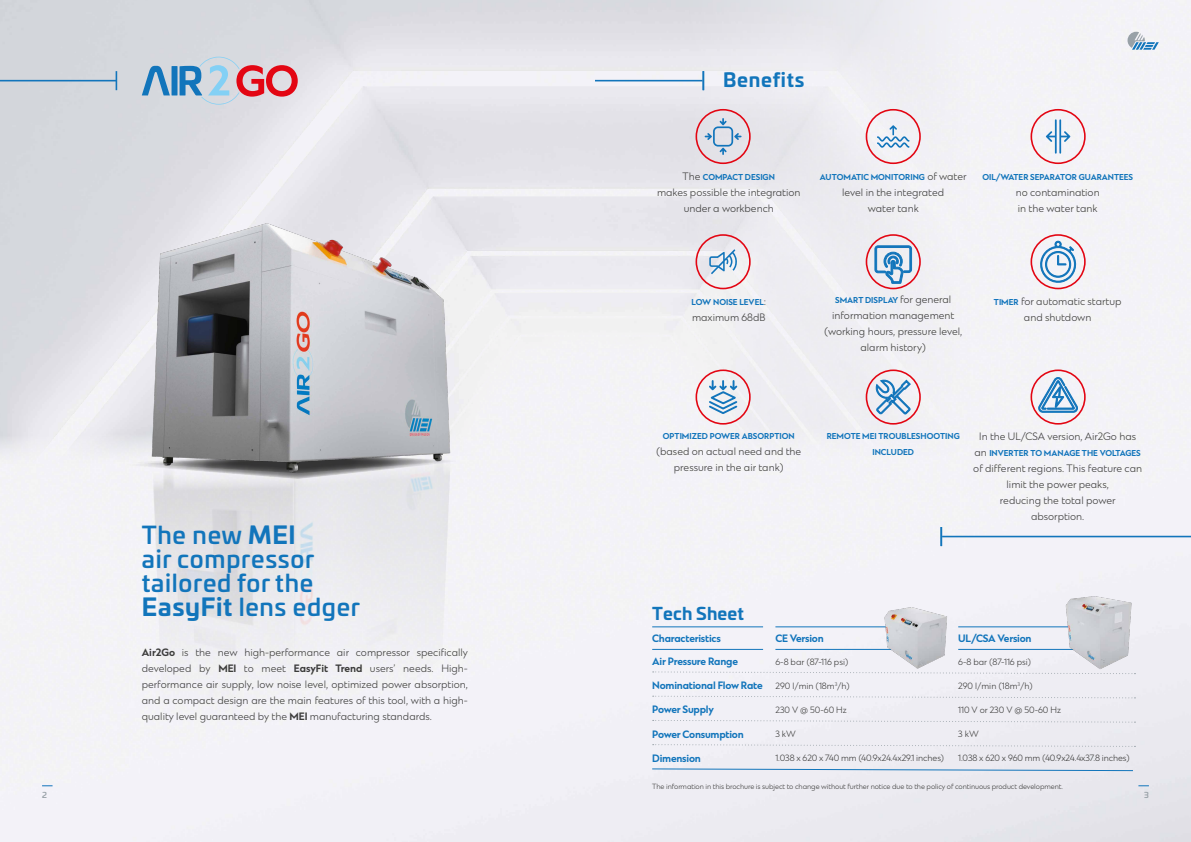
<style>
.page{position:relative;width:1191px;height:842px;background:#fff}
.page>*{position:absolute;margin:0;border:0;box-sizing:border-box;transform-origin:0 0}
.t1{font:500 24px/24px "Univia Pro";letter-spacing:.03em;color:#1275bb}
.t2{font:700 19px "Univia Pro";letter-spacing:.04em;color:#1275bb}
.t3{font:700 17px "Univia Pro";letter-spacing:.01em;color:#1275bb}
.t4{font:300 10px/16px "Ekster";color:#3c3c3b;text-align:center}
.t5{font:700 10px "Ekster";letter-spacing:-.02em;color:#1275bb}
.t6{font:300 8.5px "Ekster";letter-spacing:-.005em;color:#3c3c3b}
.t7{font:700 8px/16px "Ekster";color:#1275bb;text-align:center}
.t8{font:500 8px "Univia Pro";color:#98a1a7}
.t9{font:300 7px "Ekster";letter-spacing:-.01em;color:#3c3c3b}
.s1{font-weight:700}
.s2{font-weight:300;font-size:10px;color:#3c3c3b}
.s3{font-weight:700;font-size:8px;color:#1275bb}
</style>
<div class="page">
<img style="left:0;top:0;width:1191px;height:630px">
<svg style="left:1127px;top:32px;width:31px;height:18px"></svg>
<hr style="left:0;top:80px;width:117px;height:1px;background:#1275bb">
<svg style="left:116px;top:71px;width:1px;height:19px"></svg>
<hr style="left:942px;top:536px;width:249px;height:1px;background:#1275bb">
<svg style="left:940px;top:527px;width:2px;height:19px"></svg>
<svg style="left:142px;top:66px;width:28px;height:29px"></svg>
<div style="left:171px;top:66px;width:6px;height:29px;background:#1275bb"></div>
<svg style="left:179px;top:57px;width:119px;height:48px;background:#c6afbd"></svg>
<hr style="left:652px;top:626px;width:111px;height:1px;background:#1275bb">
<hr style="left:775px;top:626px;width:162px;height:1px;background:#1275bb">
<hr style="left:958px;top:626px;width:161px;height:1px;background:#1275bb">
<hr style="left:652px;top:649px;width:111px;height:1px;background:#1275bb">
<hr style="left:775px;top:649px;width:162px;height:1px;background:#1275bb">
<hr style="left:958px;top:649px;width:161px;height:1px;background:#1275bb">
<svg style="left:652px;top:671px;width:394px;height:4px"></svg>
<svg style="left:652px;top:695px;width:483px;height:4px"></svg>
<svg style="left:652px;top:719px;width:483px;height:4px"></svg>
<svg style="left:652px;top:744px;width:483px;height:3px"></svg>
<svg style="left:651px;top:768px;width:483px;height:4px;background:#b5cde3"></svg>
<img style="left:862px;top:587px;width:117px;height:93px">
<img style="left:1046px;top:587px;width:109px;height:93px">
<img style="left:110px;top:491px;width:183px;height:306px">
<img style="left:293px;top:439px;width:207px;height:349px">
<svg style="left:704px;top:118px;width:37px;height:37px"></svg>
<hr style="left:595px;top:80px;width:107px;height:1px;background:#1275bb">
<svg style="left:702px;top:71px;width:2px;height:19px"></svg>
<div style="left:695px;top:109px;width:55px;height:55px;border:2px solid #e30613;border-radius:50%"></div>
<div style="left:865px;top:109px;width:55px;height:55px;border:2px solid #e30613;border-radius:50%"></div>
<div style="left:1030px;top:109px;width:55px;height:55px;border:2px solid #e30613;border-radius:50%"></div>
<div style="left:695px;top:369px;width:55px;height:56px;border:2px solid #e30613;border-radius:50%"></div>
<div style="left:865px;top:369px;width:55px;height:56px;border:2px solid #e30613;border-radius:50%"></div>
<div style="left:1030px;top:369px;width:55px;height:56px;border:2px solid #e30613;border-radius:50%"></div>
<div style="left:695px;top:234px;width:55px;height:55px;border:2px solid #e30613;border-radius:50%"></div>
<div style="left:865px;top:234px;width:55px;height:55px;border:2px solid #e30613;border-radius:50%"></div>
<div style="left:1030px;top:234px;width:55px;height:55px;border:2px solid #e30613;border-radius:50%"></div>
<svg style="left:877px;top:125px;width:32px;height:23px"></svg>
<svg style="left:1046px;top:119px;width:24px;height:35px"></svg>
<svg style="left:709px;top:249px;width:28px;height:25px"></svg>
<svg style="left:1038px;top:240px;width:40px;height:44px"></svg>
<svg style="left:707px;top:379px;width:32px;height:36px"></svg>
<svg style="left:875px;top:379px;width:35px;height:35px"></svg>
<svg style="left:1038px;top:374px;width:40px;height:39px"></svg>
<img style="left:108px;top:129px;width:390px;height:362px">
<svg style="left:874px;top:246px;width:37px;height:38px"></svg>
<h1 class="t1" style="left:142px;top:522px;width:220px">The new <span class="s1">MEI<br></span>air compressor tailored for the<br><span class="s1">EasyFit</span> lens edger</h1>
<p class="t4" style="left:142px;top:645px;width:328px;text-align:justify"><span class="s1">Air2Go</span> is the new high-performance air compressor specifically developed by <span class="s1">MEI</span> to meet <span class="s1">EasyFit Trend</span> users’ needs. High&shy;performance air supply, low noise level, optimized power absorption, and a compact design are the main features of this tool, with a high&shy;quality level guaranteed by the <span class="s1">MEI</span> manufacturing standards.</p>
<h2 class="t2" style="left:723px;top:65px;width:83px">Benefits</h2>
<p class="t7" style="left:682px;top:169px;width:94px"><span class="s2">The</span> COMPACT DESIGN</p>
<p class="t4" style="left:657px;top:185px;width:145px">makes possible the integration under a workbench</p>
<p class="t7" style="left:820px;top:169px;width:148px">AUTOMATIC MONITORING <span class="s2">of water</span></p>
<p class="t4" style="left:842px;top:185px;width:103px">level in the integrated water tank</p>
<p class="t7" style="left:982px;top:169px;width:152px">OIL/WATER SEPARATOR GUARANTEES</p>
<p class="t4" style="left:1015px;top:185px;width:85px;text-align:left">no contamination in the water tank</p>
<p class="t7" style="left:691px;top:294px;width:76px">LOW NOISE LEVEL<span class="s2">:</span></p>
<p class="t4" style="left:692px;top:310px;width:75px">maximum 68dB</p>
<p class="t7" style="left:835px;top:293px;width:118px">SMART DISPLAY <span class="s2">for general</span></p>
<p class="t4" style="left:824px;top:308px;width:139px">information management (working hours, pressure level, alarm history)</p>
<p class="t4" style="left:994px;top:294px;width:129px"><span class="s3">TIMER</span> for automatic startup and shutdown</p>
<p class="t7" style="left:663px;top:428px;width:133px">OPTIMIZED POWER ABSORPTION</p>
<p class="t4" style="left:656px;top:443px;width:147px">(based on actual need and the pressure in the air tank)</p>
<p class="t7" style="left:826px;top:428px;width:135px">REMOTE MEI TROUBLESHOOTING<br>INCLUDED</p>
<p class="t4" style="left:979px;top:429px;width:158px">In the UL/CSA version, Air2Go has</p>
<p class="t7" style="left:974px;top:446px;width:168px"><span class="s2">an</span> INVERTER TO MANAGE THE VOLTAGES</p>
<p class="t4" style="left:973px;top:461px;width:170px">of different regions. This feature can limit the power peaks,<br>reducing the total power absorption.</p>
<h3 class="t3" style="left:652px;top:600px;width:93px">Tech Sheet</h3>
<p class="t5" style="left:652px;top:633px;width:70px">Characteristics</p>
<p class="t5" style="left:775px;top:633px;width:50px">CE Version</p>
<p class="t5" style="left:958px;top:633px;width:75px">UL/CSA Version</p>
<p class="t5" style="left:652px;top:655px;width:87px">Air Pressure Range</p>
<p class="t6" style="left:775px;top:656px;width:75px">6-8 bar (87-116 psi)</p>
<p class="t6" style="left:958px;top:656px;width:75px">6-8 bar (87-116 psi)</p>
<p class="t5" style="left:652px;top:679px;width:112px">Nominational Flow Rate</p>
<p class="t6" style="left:775px;top:681px;width:76px">290 l/min (18m<sup>3</sup>/h)</p>
<p class="t6" style="left:958px;top:681px;width:76px">290 l/min (18m<sup>3</sup>/h)</p>
<p class="t5" style="left:652px;top:704px;width:63px">Power Supply</p>
<p class="t6" style="left:775px;top:705px;width:73px">230 V @ 50-60 Hz</p>
<p class="t6" style="left:958px;top:705px;width:104px">110 V or 230 V @ 50-60 Hz</p>
<p class="t5" style="left:652px;top:728px;width:93px">Power Consumption</p>
<p class="t6" style="left:775px;top:729px;width:22px">3 kW</p>
<p class="t6" style="left:958px;top:729px;width:22px">3 kW</p>
<p class="t5" style="left:652px;top:752px;width:50px">Dimension</p>
<p class="t6" style="left:775px;top:753px;width:170px">1.038 x 620 x 740 mm (40.9x24.4x29.1 inches)</p>
<p class="t6" style="left:958px;top:753px;width:173px">1.038 x 620 x 960 mm (40.9x24.4x37.8 inches)</p>
<p class="t9" style="left:652px;top:783px;width:412px">The information in this brochure is subject to change without further notice due to the policy of continuous product development.</p>
<p class="t8" style="left:42px;top:789px;width:6px">2</p>
<p class="t8" style="left:1144px;top:789px;width:6px">3</p>
</div>
